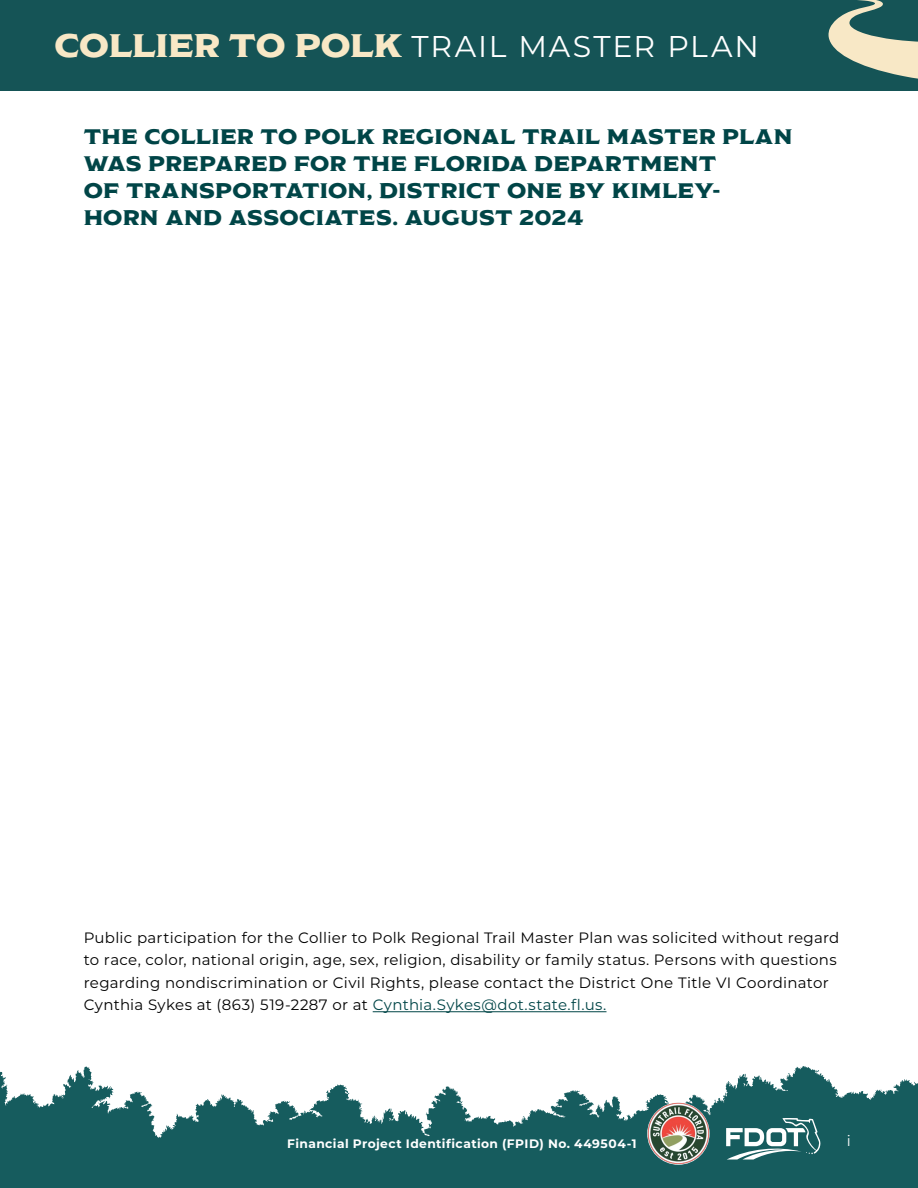
<style>
.page{position:relative;width:918px;height:1188px;background:#fff}
.page>*{position:absolute;margin:0;border:0;box-sizing:border-box;transform-origin:0 0}
.t1{font:30px "Montserrat";letter-spacing:.06em;color:#fff}
.t2{font:21px/27px "Modesto Expanded";letter-spacing:.015em;color:#004547}
.t3{font:15px/22.5px "Montserrat";letter-spacing:.02em;color:#000}
.t4{font:15px "Montserrat";color:#fff}
.t5{font:700 12.3px "Montserrat";letter-spacing:.035em;color:#fff}
.s1{font-family:"Modesto Expanded";font-size:32.55px;color:#f8e8c6}
.s2{color:#004547}
</style>
<div class="page">
<svg style="left:0;top:1066px;width:918px;height:122px;fill:#165c5e"></svg>
<div style="left:0;top:0;width:918px;height:91px;background:#155456"></div>
<svg style="left:828px;top:0;width:90px;height:79px"></svg>
<svg style="left:726px;top:1118px;width:94px;height:42px"></svg>
<img style="left:647px;top:1102px;width:63px;height:63px;border-radius:31px">
<hr style="left:373px;top:1011px;width:234px;height:1px;background:#004547">
<h1 class="t1" style="left:54px;top:26px;width:706px"><span class="s1">COLLIER TO POLK</span> TRAIL MASTER PLAN</h1>
<h2 class="t2" style="left:84px;top:123px;width:710px">THE COLLIER TO POLK REGIONAL TRAIL MASTER PLAN WAS PREPARED FOR THE FLORIDA DEPARTMENT<br>OF TRANSPORTATION, DISTRICT ONE BY KIMLEY-HORN AND ASSOCIATES. AUGUST 2024</h2>
<p class="t3" style="left:84px;top:926px;width:757px">Public participation for the Collier to Polk Regional Trail Master Plan was solicited without regard to race, color, national origin, age, sex, religion, disability or family status. Persons with questions regarding nondiscrimination or Civil Rights, please contact the District One Title VI Coordinator Cynthia Sykes at (863) 519-2287 or at <span class="s2">Cynthia.Sykes@dot.state.fl.us.</span></p>
<p class="t5" style="left:287px;top:1135px;width:351px">Financial Project Identification (FPID) No. 449504-1</p>
<p class="t4" style="left:847px;top:1130px;width:6px">i</p>
</div>
